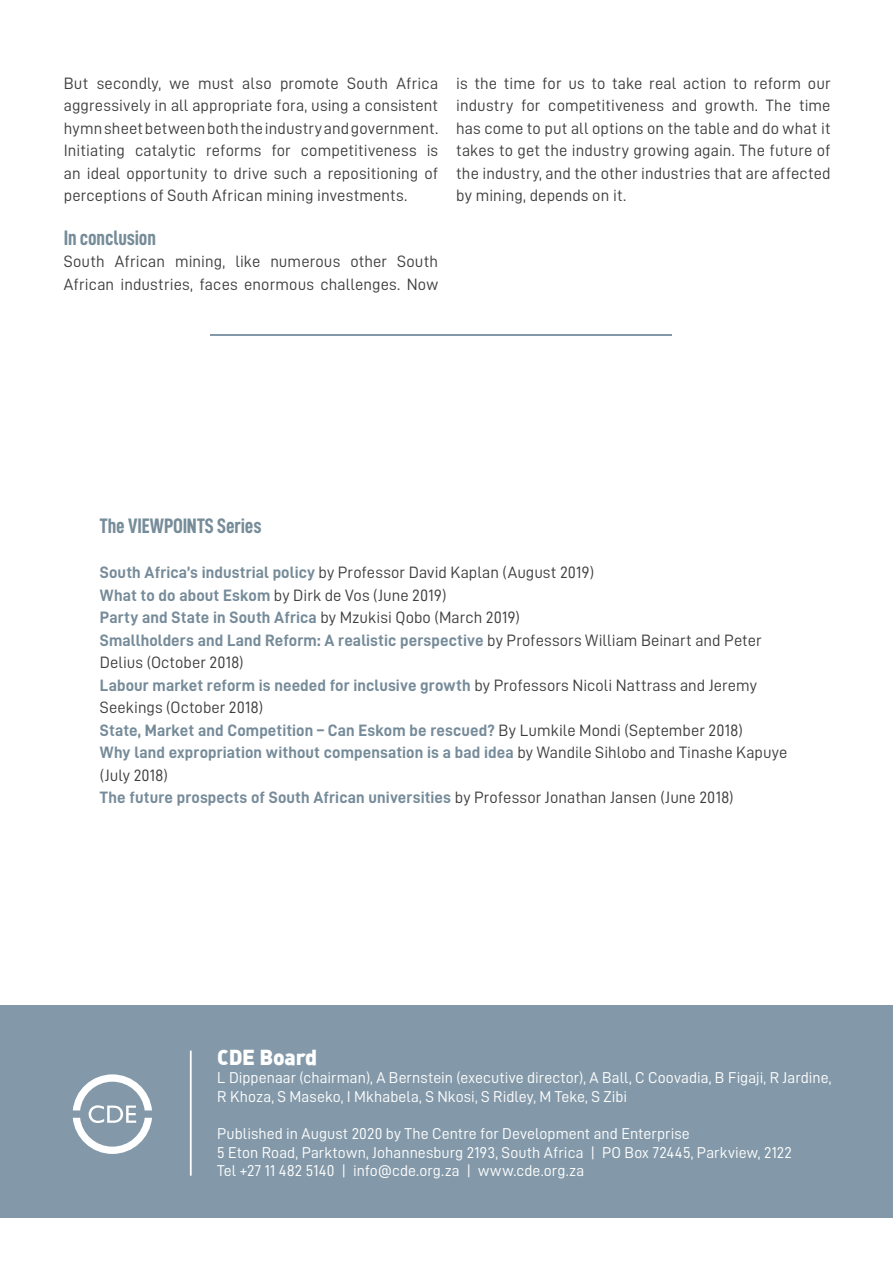
<style>
.page{position:relative;width:893px;height:1263px;background:#fff}
.page>*{position:absolute;margin:0;border:0;box-sizing:border-box;transform-origin:0 0}
.t1{font:21.3px "DIN Black Alternate";letter-spacing:-.01em;color:#fff}
.CDE_Body{font:21px "D DIN Condensed Bold";letter-spacing:-.01em;color:#768c99}
.CDE_Body-2{font:16.5px/22.5px "D DIN";letter-spacing:.005em;color:#3e3e3f}
.CDE_Body-3{font:16.5px/22.5px "D DIN Bold";letter-spacing:.005em;color:#768b99}
.CDE_Body-4{font:15.75px/18.6px "D DIN";letter-spacing:.005em;color:#fff}
.s1{font-family:"D DIN Bold";color:#768b99}
.s2{font-family:"D DIN";color:#3e3e3f}
</style>
<div class="page">
<div style="left:0;top:1005px;width:893px;height:212px;background:#8399a9"></div>
<hr style="left:190px;top:1050px;width:2px;height:126px;background:#fff">
<svg style="left:73px;top:1074px;width:79px;height:80px"></svg>
<hr style="left:210px;top:335px;width:462px;height:1px;background:#8399a9">
<p class="CDE_Body-2" style="left:64px;top:72px;width:376px;text-align:justify">But secondly, we must also promote South Africa aggressively in all appropriate fora, using a consistent hymn sheet between both the industry and government.<br>Initiating catalytic reforms for competitiveness is an ideal opportunity to drive such a repositioning of perceptions of South African mining investments.</p>
<p class="CDE_Body" style="left:64px;top:226px;width:94px">In conclusion</p>
<p class="CDE_Body-2" style="left:64px;top:250px;width:376px">South African mining, like numerous other South<br>African industries, faces enormous challenges. Now</p>
<p class="CDE_Body-2" style="left:456px;top:72px;width:376px;text-align:justify">is the time for us to take real action to reform our industry for competitiveness and growth. The time has come to put all options on the table and do what it takes to get the industry growing again. The future of the industry, and the other industries that are affected by mining, depends on it.</p>
<p class="CDE_Body" style="left:100px;top:514px;width:163px">The VIEWPOINTS Series</p>
<p class="CDE_Body-2" style="left:100px;top:561px;width:496px"><span class="s1">South Africa’s industrial policy</span> by Professor David Kaplan (August 2019)</p>
<p class="CDE_Body-2" style="left:100px;top:583px;width:348px"><span class="s1">What to do about Eskom</span> by Dirk de Vos (June 2019)</p>
<p class="CDE_Body-3" style="left:100px;top:606px;width:422px">Party and State in South Africa <span class="s2">by Mzukisi Qobo (March 2019)</span></p>
<p class="CDE_Body-2" style="left:100px;top:628px;width:663px"><span class="s1">Smallholders and Land Reform: A realistic perspective</span> by Professors William Beinart and Peter<br>Delius (October 2018)</p>
<p class="CDE_Body-2" style="left:100px;top:673px;width:659px"><span class="s1">Labour market reform is needed for inclusive growth</span> by Professors Nicoli Nattrass and Jeremy<br>Seekings (October 2018)</p>
<p class="CDE_Body-3" style="left:100px;top:718px;width:644px">State, Market and Competition – Can Eskom be rescued? <span class="s2">By Lumkile Mondi (September 2018)</span></p>
<p class="CDE_Body-3" style="left:100px;top:741px;width:689px">Why land expropriation without compensation is a bad idea <span class="s2">by Wandile Sihlobo and Tinashe Kapuye (July 2018)</span></p>
<p class="CDE_Body-3" style="left:100px;top:786px;width:635px">The future prospects of South African universities <span class="s2">by Professor Jonathan Jansen (June 2018)</span></p>
<p class="t1" style="left:217px;top:1043px;width:101px">CDE Board</p>
<p class="CDE_Body-4" style="left:217px;top:1068px;width:616px">L Dippenaar (chairman), A Bernstein (executive director), A Ball, C Coovadia, B Figaji, R Jardine,<br>R Khoza, S Maseko, I Mkhabela, S Nkosi, S Ridley, M Teke, S Zibi</p>
<p class="CDE_Body-4" style="left:217px;top:1124px;width:474px">Published in August 2020 by The Centre for Development and Enterprise</p>
<p class="CDE_Body-4" style="left:217px;top:1143px;width:576px">5 Eton Road, Parktown, Johannesburg 2193, South Africa | PO Box 72445, Parkview, 2122</p>
<p class="CDE_Body-4" style="left:217px;top:1161px;width:368px">Tel +27 11 482 5140 | info@cde.org.za | www.cde.org.za</p>
</div>
